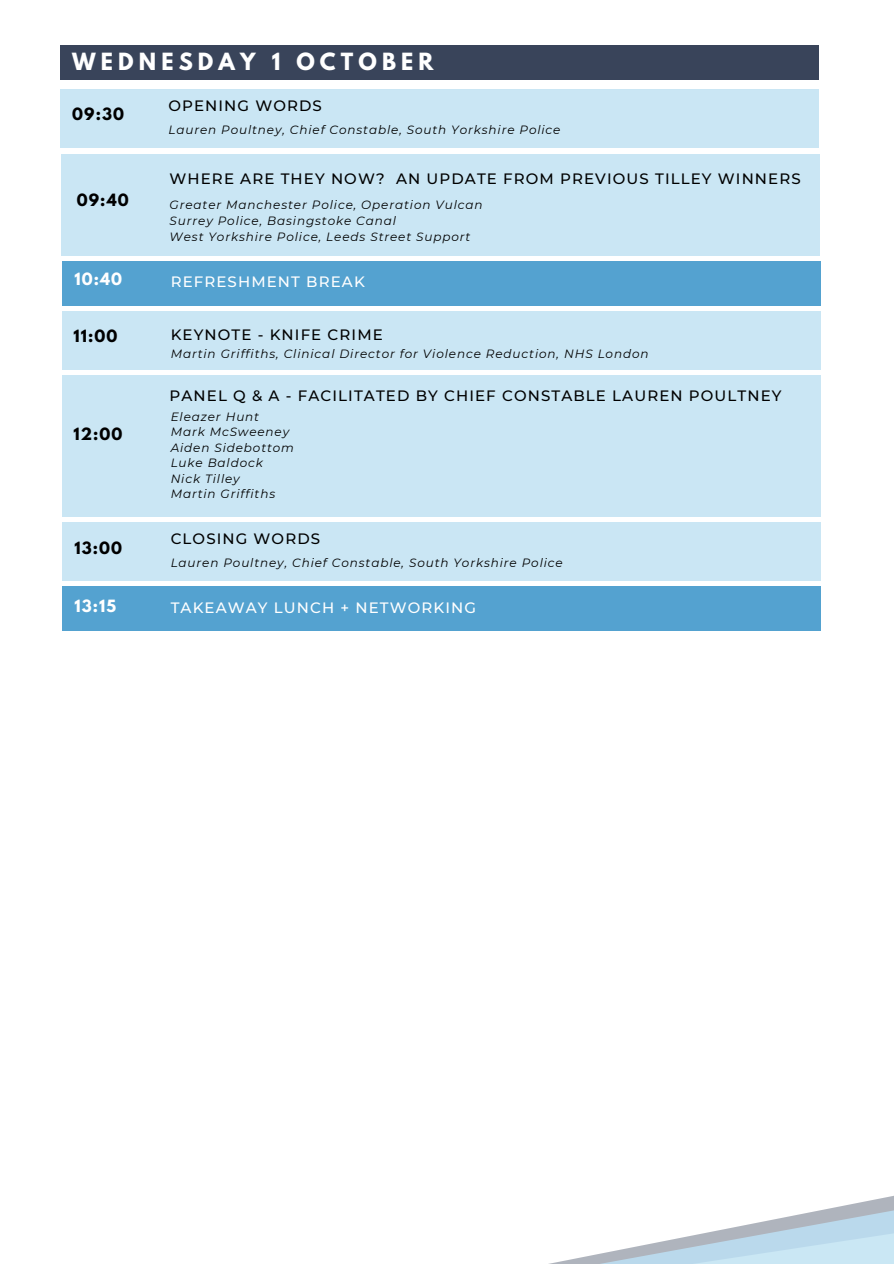
<style>
.page{position:relative;width:894px;height:1264px;background:#fff}
.page>*{position:absolute;margin:0;border:0;box-sizing:border-box;transform-origin:0 0}
.t1{font:700 21px "League Spartan";letter-spacing:.245em;color:#fff}
.t2{font:500 15px "Montserrat";letter-spacing:.075em;color:#000}
.t3{font:500 15px "Montserrat";letter-spacing:.075em;color:#fff}
.t4{font:700 15px "League Spartan";letter-spacing:.075em;color:#000}
.t5{font:700 15px "League Spartan";letter-spacing:.075em;color:#fff}
.t6{font:italic 12px "Montserrat";letter-spacing:.075em;color:#000}
</style>
<div class="page">
<div style="left:60px;top:45px;width:758px;height:34px;background:#39445a"></div>
<div style="left:60px;top:90px;width:758px;height:58px;background:#cae6f4"></div>
<div style="left:61px;top:154px;width:758px;height:102px;background:#cae6f4"></div>
<div style="left:62px;top:261px;width:758px;height:45px;background:#54a2d0"></div>
<div style="left:62px;top:375px;width:758px;height:142px;background:#cae6f4"></div>
<div style="left:62px;top:522px;width:758px;height:59px;background:#cae6f4"></div>
<div style="left:62px;top:586px;width:758px;height:45px;background:#54a2d0"></div>
<svg style="left:777px;top:1196px;width:116px;height:23px"></svg>
<svg style="left:553px;top:1219px;width:340px;height:44px"></svg>
<div style="left:62px;top:312px;width:758px;height:58px;background:#cae6f4"></div>
<h1 class="t1" style="left:72px;top:51px;width:363px">WEDNESDAY 1 OCTOBER</h1>
<h3 class="t2" style="left:168px;top:97px;width:155px">OPENING WORDS</h3>
<h2 class="t4" style="left:72px;top:107px;width:53px">09:30</h2>
<p class="t6" style="left:168px;top:123px;width:393px">Lauren Poultney, Chief Constable, South Yorkshire Police</p>
<h3 class="t2" style="left:169px;top:169px;width:632px">WHERE ARE THEY NOW? AN UPDATE FROM PREVIOUS TILLEY WINNERS</h3>
<h2 class="t4" style="left:77px;top:193px;width:53px">09:40</h2>
<p class="t6" style="left:169px;top:197px;width:314px">Greater Manchester Police, Operation Vulcan</p>
<p class="t6" style="left:169px;top:213px;width:228px">Surrey Police, Basingstoke Canal</p>
<p class="t6" style="left:169px;top:229px;width:302px">West Yorkshire Police, Leeds Street Support</p>
<h2 class="t5" style="left:74px;top:272px;width:49px">10:40</h2>
<h3 class="t3" style="left:171px;top:272px;width:195px">REFRESHMENT BREAK</h3>
<h3 class="t4" style="left:73px;top:329px;width:45px">11:00</h3>
<p class="t2" style="left:171px;top:325px;width:213px">KEYNOTE - KNIFE CRIME</p>
<h2 class="t6" style="left:171px;top:346px;width:479px">Martin Griffiths, Clinical Director for Violence Reduction, NHS London</h2>
<h2 class="t4" style="left:73px;top:426px;width:50px">12:00</h2>
<p class="t4" style="left:74px;top:540px;width:49px">13:00</p>
<h3 class="t2" style="left:169px;top:386px;width:613px">PANEL Q &amp; A - FACILITATED BY CHIEF CONSTABLE LAUREN POULTNEY</h3>
<p class="t6" style="left:171px;top:409px;width:90px">Eleazer Hunt</p>
<h3 class="t6" style="left:171px;top:424px;width:120px">Mark McSweeney</h3>
<h2 class="t6" style="left:171px;top:440px;width:125px">Aiden Sidebottom</h2>
<p class="t6" style="left:171px;top:455px;width:94px">Luke Baldock</p>
<p class="t6" style="left:171px;top:471px;width:71px">Nick Tilley</p>
<p class="t6" style="left:171px;top:487px;width:106px">Martin Griffiths</p>
<p class="t2" style="left:171px;top:530px;width:151px">CLOSING WORDS</p>
<p class="t6" style="left:171px;top:556px;width:393px">Lauren Poultney, Chief Constable, South Yorkshire Police</p>
<h2 class="t5" style="left:74px;top:598px;width:43px">13:15</h2>
<h3 class="t3" style="left:171px;top:598px;width:307px">TAKEAWAY LUNCH + NETWORKING</h3>
</div>
